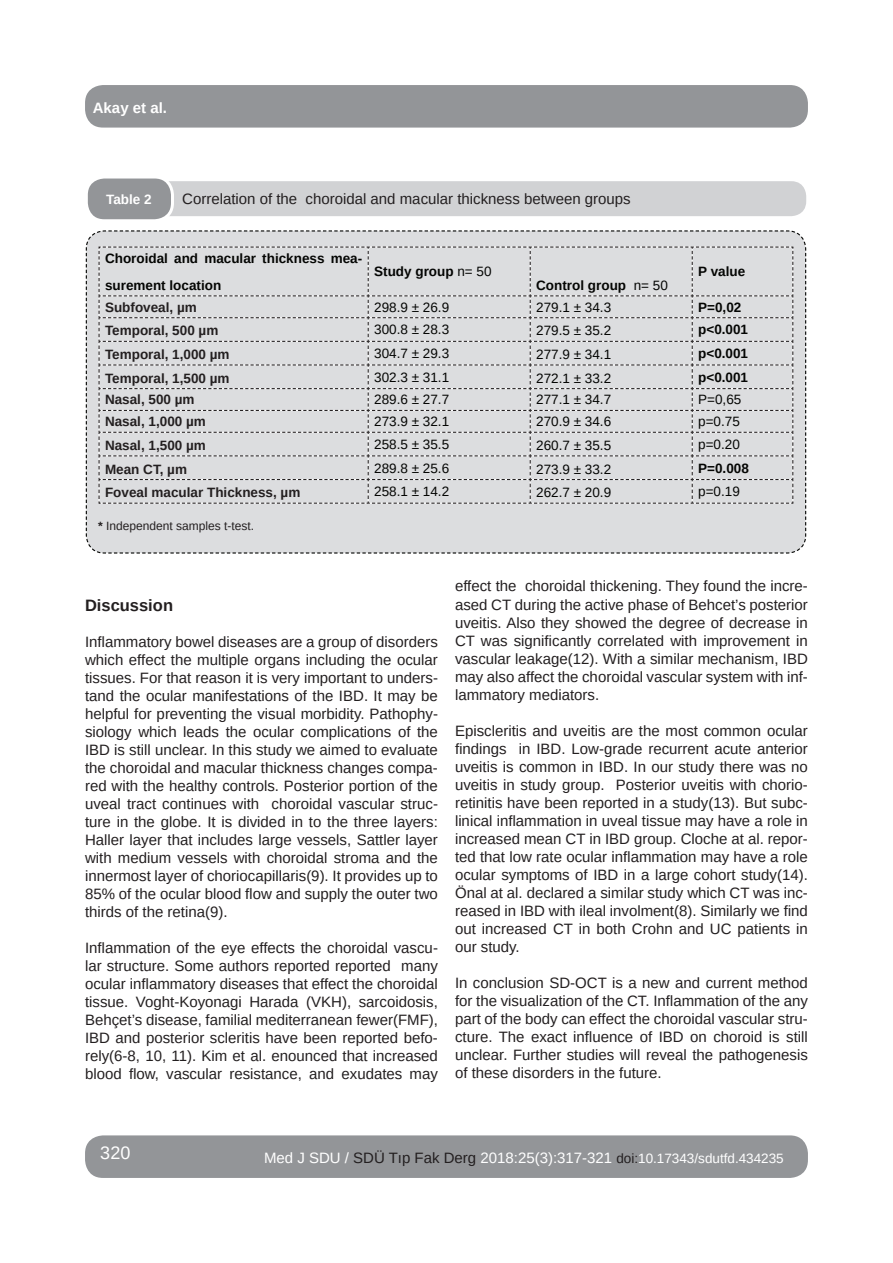
<style>
.page{position:relative;width:893px;height:1263px;background:#fff}
.page>*{position:absolute;margin:0;border:0;box-sizing:border-box;transform-origin:0 0}
.t1{font:18px "Arimo";color:#fff}
.t2{font:700 16.5px "Arimo";color:#231f20}
.t3{font:15px/18px "Arimo";color:#231f20;text-align:justify}
.t4{font:15px "Arimo";color:#fff}
.t5{font:700 15px "Arimo";color:#fff}
.t6{font:13.5px "Arimo";color:#040503}
.t7{font:700 13.5px "Arimo";color:#231f20}
.t8{font:700 13.5px/27px "Arimo";color:#040503}
.t9{font:700 13.5px "Arimo";color:#fff}
.t10{font:12px "Arimo";color:#231f20}
.s1{font-weight:400}
.s2{font-weight:700}
.s3{color:#231f20}
.s4{font-size:13.5px;color:#231f20}
.s5{font-size:13.5px}
</style>
<div class="page">
<div style="left:85px;top:85px;width:723px;height:43px;background:#939598;border-radius:18px"></div>
<div style="left:85px;top:1135px;width:723px;height:43px;background:#939598;border-radius:18px"></div>
<div style="left:86px;top:181px;width:720px;height:35px;background:#d1d2d4;border-radius:15px"></div>
<div style="left:86px;top:177px;width:86px;height:44px;background:#939598;border-radius:18px"></div>
<div style="left:85px;top:176px;width:89px;height:46px;border:3px solid #fff;border-radius:18px"></div>
<svg style="left:85px;top:230px;width:722px;height:324px;background:#d7d8da"></svg>
<p class="t5" style="left:93px;top:98px;width:76px">Akay et al.</p>
<p class="t9" style="left:106px;top:190px;width:47px">Table 2</p>
<p class="t3" style="left:182px;top:190px;width:450px">Correlation of the choroidal and macular thickness between groups</p>
<p class="t8" style="left:105px;top:245px;width:259px">Choroidal and macular thickness mea&shy;surement location</p>
<p class="t8" style="left:374px;top:258px;width:119px">Study group <span class="s1">n= 50</span></p>
<p class="t8" style="left:536px;top:272px;width:133px">Control group <span class="s1">n= 50</span></p>
<p class="t8" style="left:698px;top:258px;width:49px">P value</p>
<p class="t7" style="left:105px;top:298px;width:93px">Subfoveal, µm</p>
<p class="t6" style="left:374px;top:298px;width:76px">298.9 ± 26.9</p>
<p class="t6" style="left:536px;top:298px;width:76px">279.1 ± 34.3</p>
<p class="t8" style="left:698px;top:294px;width:45px">P=0,02</p>
<p class="t7" style="left:105px;top:321px;width:115px">Temporal, 500 µm</p>
<p class="t6" style="left:374px;top:321px;width:76px">300.8 ± 28.3</p>
<p class="t6" style="left:536px;top:322px;width:76px">279.5 ± 35.2</p>
<p class="t8" style="left:698px;top:316px;width:51px">p&lt;0.001</p>
<p class="t7" style="left:105px;top:345px;width:126px">Temporal, 1,000 µm</p>
<p class="t6" style="left:374px;top:345px;width:76px">304.7 ± 29.3</p>
<p class="t6" style="left:536px;top:346px;width:76px">277.9 ± 34.1</p>
<p class="t8" style="left:698px;top:340px;width:51px">p&lt;0.001</p>
<p class="t7" style="left:105px;top:369px;width:126px">Temporal, 1,500 µm</p>
<p class="t6" style="left:374px;top:368px;width:76px">302.3 ± 31.1</p>
<p class="t6" style="left:536px;top:369px;width:76px">272.1 ± 33.2</p>
<p class="t8" style="left:698px;top:364px;width:51px">p&lt;0.001</p>
<p class="t7" style="left:105px;top:390px;width:91px">Nasal, 500 µm</p>
<p class="t6" style="left:374px;top:391px;width:76px">289.6 ± 27.7</p>
<p class="t6" style="left:536px;top:391px;width:76px">277.1 ± 34.7</p>
<p class="t6" style="left:698px;top:391px;width:45px">P=0,65</p>
<p class="t7" style="left:105px;top:412px;width:102px">Nasal, 1,000 µm</p>
<p class="t6" style="left:374px;top:413px;width:76px">273.9 ± 32.1</p>
<p class="t6" style="left:536px;top:413px;width:76px">270.9 ± 34.6</p>
<p class="t6" style="left:698px;top:413px;width:43px">p=0.75</p>
<p class="t7" style="left:105px;top:436px;width:102px">Nasal, 1,500 µm</p>
<p class="t6" style="left:374px;top:436px;width:76px">258.5 ± 35.5</p>
<p class="t6" style="left:536px;top:437px;width:76px">260.7 ± 35.5</p>
<p class="t6" style="left:698px;top:436px;width:43px">p=0.20</p>
<p class="t7" style="left:105px;top:460px;width:84px">Mean CT, µm</p>
<p class="t6" style="left:374px;top:459px;width:76px">289.8 ± 25.6</p>
<p class="t6" style="left:536px;top:460px;width:76px">273.9 ± 33.2</p>
<p class="t8" style="left:698px;top:455px;width:52px">P=0.008</p>
<p class="t7" style="left:105px;top:483px;width:197px">Foveal macular Thickness, µm</p>
<p class="t6" style="left:374px;top:483px;width:76px">258.1 ± 14.2</p>
<p class="t6" style="left:536px;top:484px;width:76px">262.7 ± 20.9</p>
<p class="t6" style="left:698px;top:483px;width:43px">p=0.19</p>
<p class="t10" style="left:98px;top:518px;width:158px"><span class="s2">*</span> Independent samples t-test.</p>
<p class="t2" style="left:85px;top:594px;width:90px">Discussion</p>
<p class="t3" style="left:85px;top:633px;width:354px">Inflammatory bowel diseases are a group of disorders which effect the multiple organs including the ocular tissues. For that reason it is very important to unders&shy;tand the ocular manifestations of the IBD. It may be helpful for preventing the visual morbidity. Pathophy&shy;siology which leads the ocular complications of the IBD is still unclear. In this study we aimed to evaluate the choroidal and macular thickness changes compa&shy;red with the healthy controls. Posterior portion of the uveal tract continues with choroidal vascular struc&shy;ture in the globe. It is divided in to the three layers:<br>Haller layer that includes large vessels, Sattler layer with medium vessels with choroidal stroma and the innermost layer of choriocapillaris(9). It provides up to 85% of the ocular blood flow and supply the outer two thirds of the retina(9).</p>
<p class="t3" style="left:85px;top:939px;width:354px">Inflammation of the eye effects the choroidal vascu&shy;lar structure. Some authors reported reported many ocular inflammatory diseases that effect the choroidal tissue. Voght-Koyonagi Harada (VKH), sarcoidosis, Behçet’s disease, familial mediterranean fewer(FMF), IBD and posterior scleritis have been reported befo&shy;rely(6-8, 10, 11). Kim et al. enounced that increased blood flow, vascular resistance, and exudates may</p>
<p class="t3" style="left:455px;top:577px;width:354px">effect the choroidal thickening. They found the incre&shy;ased CT during the active phase of Behcet’s posterior uveitis. Also they showed the degree of decrease in CT was significantly correlated with improvement in vascular leakage(12). With a similar mechanism, IBD may also affect the choroidal vascular system with inf&shy;lammatory mediators.</p>
<p class="t3" style="left:455px;top:721px;width:354px">Episcleritis and uveitis are the most common ocular findings in IBD. Low-grade recurrent acute anterior uveitis is common in IBD. In our study there was no uveitis in study group. Posterior uveitis with chorio&shy;retinitis have been reported in a study(13). But subc&shy;linical inflammation in uveal tissue may have a role in increased mean CT in IBD group. Cloche at al. repor&shy;ted that low rate ocular inflammation may have a role ocular symptoms of IBD in a large cohort study(14).<br>Önal at al. declared a similar study which CT was inc&shy;reased in IBD with ileal involment(8). Similarly we find out increased CT in both Crohn and UC patients in our study.</p>
<p class="t3" style="left:455px;top:973px;width:354px">In conclusion SD-OCT is a new and current method for the visualization of the CT. Inflammation of the any part of the body can effect the choroidal vascular stru&shy;cture. The exact influence of IBD on choroid is still unclear. Further studies will reveal the pathogenesis of these disorders in the future.</p>
<p class="t1" style="left:100px;top:1141px;width:32px">320</p>
<p class="t4" style="left:264px;top:1148px;width:521px">Med J SDU / <span class="s3">SDÜ Tıp Fak Derg</span> 2018:25(3):317-321 <span class="s4">doi:</span><span class="s5">10.17343/sdutfd.434235</span></p>
</div>
